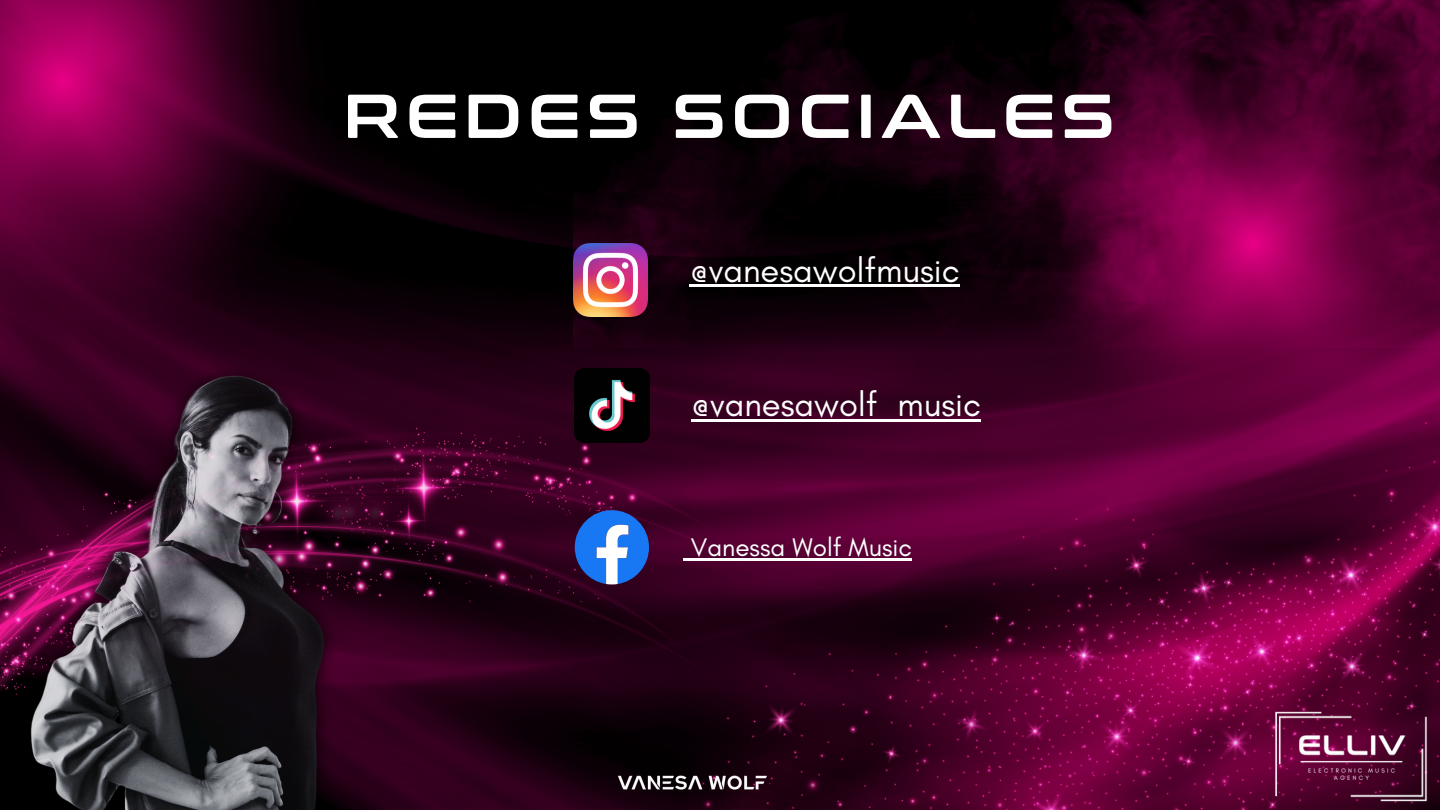
<style>
.page{position:relative;width:1440px;height:810px;background:#fff}
.page>*{position:absolute;margin:0;border:0;box-sizing:border-box;transform-origin:0 0}
.t1{font:61.8px "Conthrax Sb";letter-spacing:.1em;color:#fff}
.t2{font:34.5px "Glacial Indifference";color:#fff}
.t3{font:26px "Glacial Indifference";color:#fff}
</style>
<div class="page">
<img style="left:477px;top:0;width:963px;height:810px">
<svg style="left:575px;top:510px;width:74px;height:74px"></svg>
<img style="left:574px;top:0;width:339px;height:348px">
<img style="left:574px;top:243px;width:73px;height:74px">
<img style="left:575px;top:368px;width:74px;height:74px">
<img style="left:0;top:0;width:477px;height:333px">
<img style="left:913px;top:0;width:527px;height:583px">
<img style="left:0;top:333px;width:520px;height:477px">
<svg style="left:684px;top:558px;width:23px;height:2px"></svg>
<hr style="left:707px;top:558px;width:205px;height:2px;background:#fff">
<hr style="left:690px;top:284px;width:270px;height:3px;background:#fff">
<hr style="left:691px;top:419px;width:290px;height:3px;background:#fff">
<img style="left:1223px;top:627px;width:217px;height:183px">
<img style="left:609px;top:769px;width:161px;height:28px">
<p class="t1" style="left:344px;top:81px;width:772px">REDES SOCIALES</p>
<p class="t2" style="left:690px;top:249px;width:272px">@vanesawolfmusic</p>
<p class="t2" style="left:691px;top:384px;width:291px">@vanesawolf_music</p>
<h2 class="t3" style="left:691px;top:532px;width:223px">Vanessa Wolf Music</h2>
</div>
